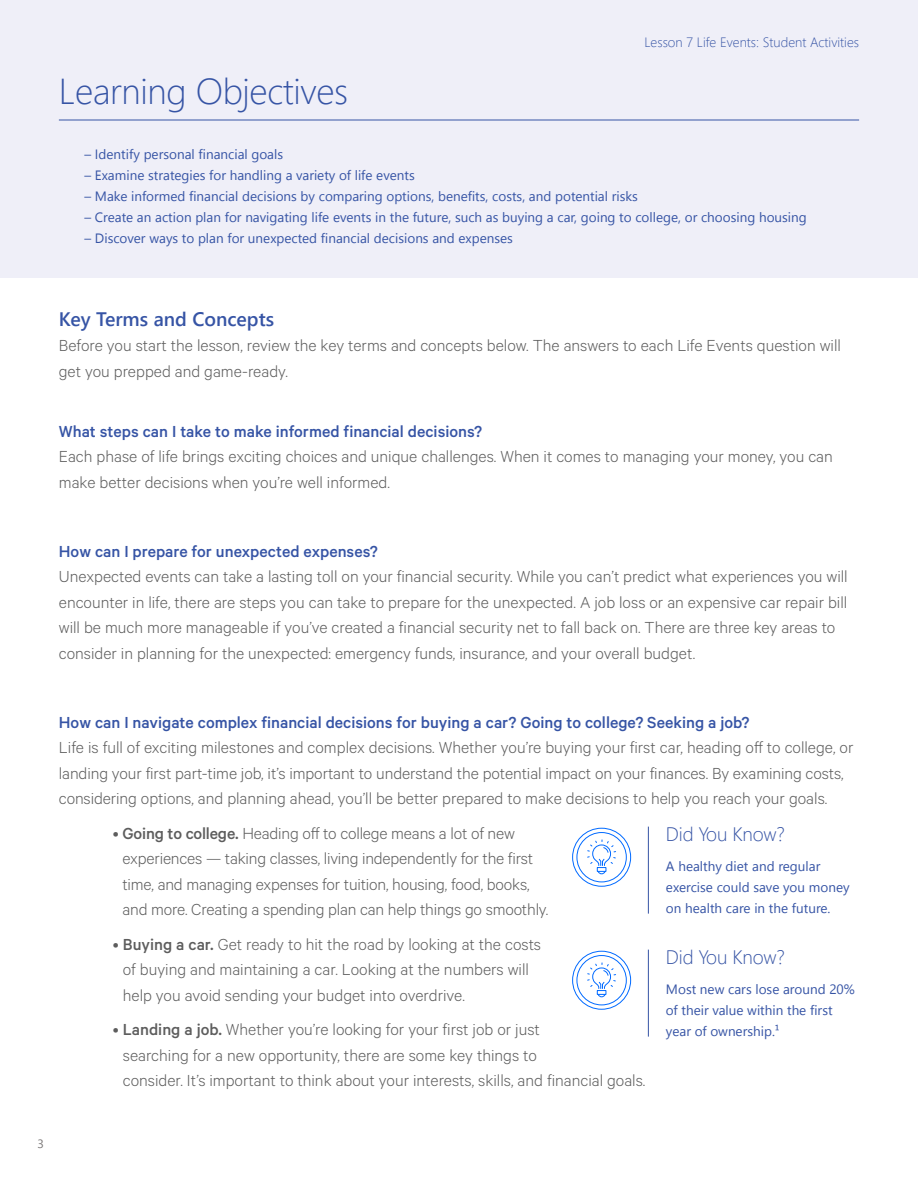
<style>
.page{position:relative;width:918px;height:1188px;background:#fff}
.page>*{position:absolute;margin:0;border:0;box-sizing:border-box;transform-origin:0 0}
.t1{font:300 36px "Segoe UI";letter-spacing:-.01em;color:#3654a5}
.t2{font:300 19.5px "Segoe UI";letter-spacing:-.01em;color:#3654a5}
.t3{font:600 19.5px "Segoe UI";color:#3654a5}
.t4{font:300 18px/25.5px "Calibre";color:#5d5d5d}
.t5{font:500 18px "Calibre";color:#3654a5}
.t6{font:13.5px/21px "Segoe UI";color:#3654a5}
.t7{font:300 13.5px "Segoe UI";color:#3654a5}
.t8{font:12px "Segoe UI";color:#757272}
.s1{font-weight:500}
</style>
<div class="page">
<div style="left:0;top:0;width:918px;height:278px;background:#efeff8"></div>
<hr style="left:59px;top:120px;width:800px;height:1px;background:#3654a5">
<hr style="left:648px;top:827px;width:1px;height:87px;background:#3654a5">
<svg style="left:572px;top:827px;width:60px;height:60px"></svg>
<div style="left:572px;top:828px;width:59px;height:59px;border:1px solid #006aff;border-radius:50%"></div>
<div style="left:577px;top:832px;width:50px;height:50px;border:1px solid #006aff;border-radius:50%"></div>
<svg style="left:587px;top:839px;width:29px;height:36px"></svg>
<hr style="left:648px;top:950px;width:1px;height:87px;background:#3654a5">
<svg style="left:572px;top:950px;width:60px;height:60px"></svg>
<div style="left:572px;top:951px;width:59px;height:59px;border:1px solid #006aff;border-radius:50%"></div>
<div style="left:577px;top:955px;width:50px;height:50px;border:1px solid #006aff;border-radius:50%"></div>
<svg style="left:587px;top:962px;width:29px;height:36px"></svg>
<h1 class="t1" style="left:59px;top:64px;width:291px">Learning Objectives</h1>
<p class="t7" style="left:644px;top:32px;width:216px">Lesson 7 Life Events: Student Activities</p>
<p class="t6" style="left:84px;top:143px;width:200px">– Identify personal financial goals</p>
<p class="t6" style="left:84px;top:164px;width:332px">– Examine strategies for handling a variety of life events</p>
<p class="t6" style="left:84px;top:185px;width:555px">– Make informed financial decisions by comparing options, benefits, costs, and potential risks</p>
<p class="t6" style="left:84px;top:206px;width:724px">– Create an action plan for navigating life events in the future, such as buying a car, going to college, or choosing housing</p>
<p class="t6" style="left:84px;top:227px;width:430px">– Discover ways to plan for unexpected financial decisions and expenses</p>
<p class="t3" style="left:59px;top:304px;width:217px">Key Terms and Concepts</p>
<p class="t4" style="left:59px;top:332px;width:784px">Before you start the lesson, review the key terms and concepts below. The answers to each Life Events question will get you prepped and game-ready.</p>
<p class="t5" style="left:59px;top:421px;width:425px">What steps can I take to make informed financial decisions?</p>
<p class="t4" style="left:59px;top:443px;width:776px">Each phase of life brings exciting choices and unique challenges. When it comes to managing your money, you can make better decisions when you’re well informed.</p>
<p class="t5" style="left:59px;top:541px;width:320px">How can I prepare for unexpected expenses?</p>
<p class="t4" style="left:59px;top:563px;width:790px">Unexpected events can take a lasting toll on your financial security. While you can’t predict what experiences you will encounter in life, there are steps you can take to prepare for the unexpected. A job loss or an expensive car repair bill will be much more manageable if you’ve created a financial security net to fall back on. There are three key areas to consider in planning for the unexpected: emergency funds, insurance, and your overall budget.</p>
<p class="t5" style="left:59px;top:712px;width:692px">How can I navigate complex financial decisions for buying a car? Going to college? Seeking a job?</p>
<p class="t4" style="left:59px;top:734px;width:796px">Life is full of exciting milestones and complex decisions. Whether you’re buying your first car, heading off to college, or landing your first part-time job, it’s important to understand the potential impact on your finances. By examining costs, considering options, and planning ahead, you’ll be better prepared to make decisions to help you reach your goals.</p>
<p class="t4" style="left:122px;top:820px;width:427px;text-indent:-10px">• <span class="s1">Going to college.</span> Heading off to college means a lot of new experiences — taking classes, living independently for the first time, and managing expenses for tuition, housing, food, books, and more. Creating a spending plan can help things go smoothly.</p>
<p class="t4" style="left:123px;top:931px;width:420px;text-indent:-10px">• <span class="s1">Buying a car.</span> Get ready to hit the road by looking at the costs of buying and maintaining a car. Looking at the numbers will help you avoid sending your budget into overdrive.</p>
<p class="t4" style="left:123px;top:1016px;width:524px;text-indent:-10px">• <span class="s1">Landing a job.</span> Whether you’re looking for your first job or just<br>searching for a new opportunity, there are some key things to<br>consider. It’s important to think about your interests, skills, and financial goals.</p>
<p class="t2" style="left:666px;top:819px;width:120px">Did You Know?</p>
<p class="t6" style="left:666px;top:855px;width:185px">A healthy diet and regular exercise could save you money on health care in the future.</p>
<p class="t2" style="left:666px;top:942px;width:120px">Did You Know?</p>
<p class="t6" style="left:666px;top:978px;width:190px">Most new cars lose around 20% of their value within the first year of ownership.¹</p>
<p class="t8" style="left:38px;top:1135px;width:8px">3</p>
</div>
